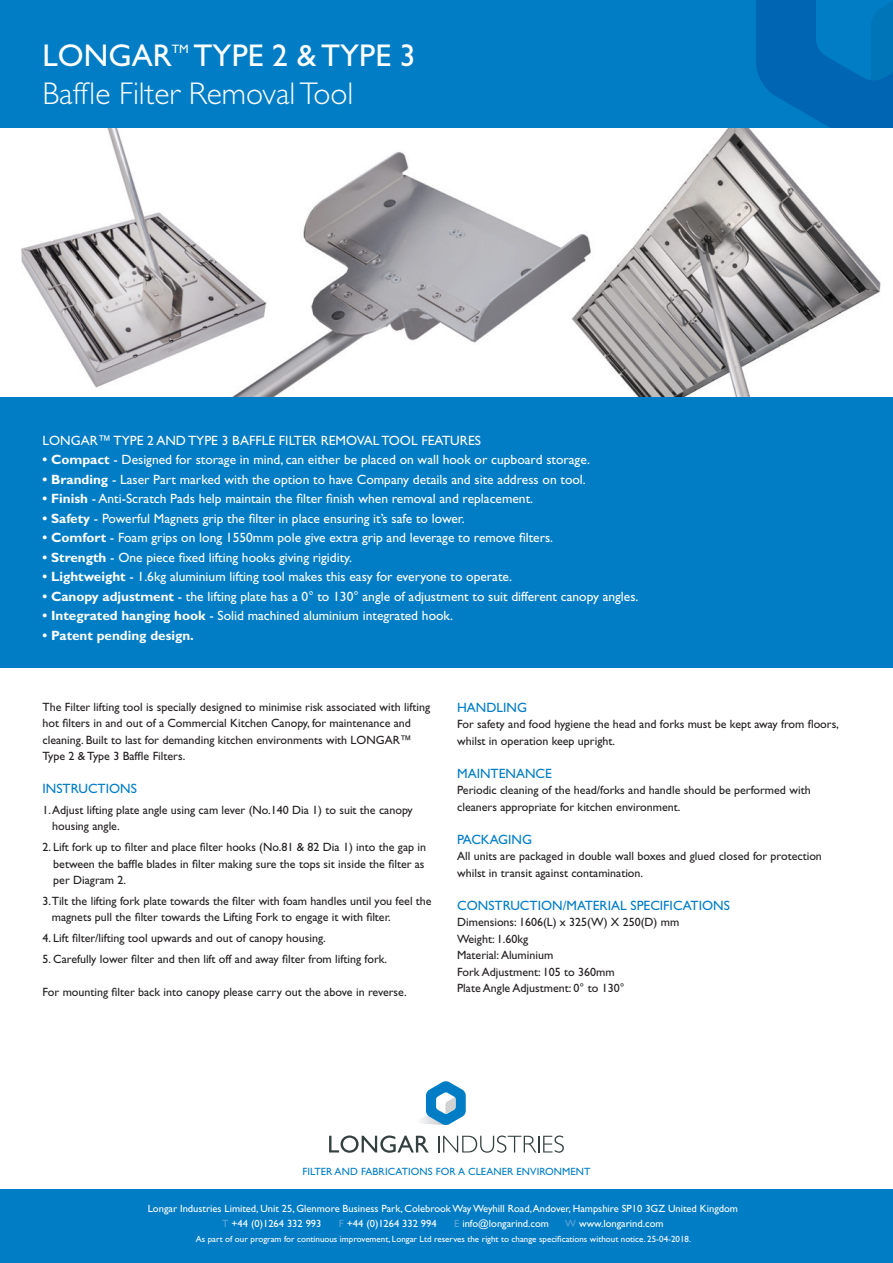
<style>
.page{position:relative;width:893px;height:1263px;background:#fff}
.page>*{position:absolute;margin:0;border:0;box-sizing:border-box;transform-origin:0 0}
.t1{font:300 31.5px "Gill Sans";color:#fff}
.t2{font:31.5px "Gill Sans";color:#fff}
.t3{font:13.5px "Gill Sans";color:#fff}
.t4{font:13.5px "Gill Sans";color:#007dc5}
.t5{font:700 13.5px "Gill Sans";color:#fff}
.t6{font:12.3px "Gill Sans";color:#fff}
.t7{font:12px/16.5px "Gill Sans";color:#231f20}
.t8{font:10.5px/15px "Gill Sans";color:#fff}
.t9{font:10.5px "Gill Sans";letter-spacing:.01em;color:#007dc5}
.t10{font:9px "Gill Sans";color:#fff}
.s1{font-weight:700}
.s2{color:#60a3d8}
</style>
<div class="page">
<img style="left:596px;top:128px;width:297px;height:270px">
<img style="left:273px;top:152px;width:323px;height:246px">
<img style="left:0;top:128px;width:273px;height:270px">
<div style="left:0;top:398px;width:893px;height:270px;background:#007dc5"></div>
<div style="left:0;top:0;width:893px;height:128px;background:#007dc5"></div>
<svg style="left:756px;top:0;width:137px;height:128px"></svg>
<svg style="left:421px;top:1081px;width:45px;height:44px"></svg>
<svg style="left:329px;top:1135px;width:100px;height:18px"></svg>
<svg style="left:438px;top:1135px;width:126px;height:18px"></svg>
<div style="left:0;top:1189px;width:893px;height:74px;background:#007dc5"></div>
<h1 class="t2" style="left:43px;top:37px;width:131px">LONGAR</h1>
<p class="t6" style="left:172px;top:42px;width:18px">TM</p>
<h1 class="t2" style="left:194px;top:37px;width:224px">TYPE 2 &amp; TYPE 3</h1>
<h1 class="t1" style="left:43px;top:76px;width:312px">Baffle Filter Removal Tool</h1>
<p class="t3" style="left:43px;top:433px;width:440px">LONGAR™ TYPE 2 AND TYPE 3 BAFFLE FILTER REMOVAL TOOL FEATURES</p>
<p class="t3" style="left:43px;top:452px;width:549px"><span class="s1">• Compact</span> - Designed for storage in mind, can either be placed on wall hook or cupboard storage.</p>
<p class="t3" style="left:43px;top:472px;width:545px"><span class="s1">• Branding</span> - Laser Part marked with the option to have Company details and site address on tool.</p>
<p class="t3" style="left:43px;top:491px;width:492px"><span class="s1">• Finish</span> - Anti-Scratch Pads help maintain the filter finish when removal and replacement.</p>
<p class="t3" style="left:43px;top:511px;width:424px"><span class="s1">• Safety</span> - Powerful Magnets grip the filter in place ensuring it’s safe to lower.</p>
<p class="t3" style="left:43px;top:530px;width:512px"><span class="s1">• Comfort</span> - Foam grips on long 1550mm pole give extra grip and leverage to remove filters.</p>
<p class="t3" style="left:43px;top:550px;width:311px"><span class="s1">• Strength</span> - One piece fixed lifting hooks giving rigidity.</p>
<p class="t3" style="left:43px;top:569px;width:471px"><span class="s1">• Lightweight</span> - 1.6kg aluminium lifting tool makes this easy for everyone to operate.</p>
<p class="t3" style="left:43px;top:589px;width:597px"><span class="s1">• Canopy adjustment</span> - the lifting plate has a 0° to 130° angle of adjustment to suit different canopy angles.</p>
<p class="t3" style="left:43px;top:608px;width:412px"><span class="s1">• Integrated hanging hook</span> - Solid machined aluminium integrated hook.</p>
<p class="t5" style="left:43px;top:627px;width:153px">• Patent pending design.</p>
<p class="t7" style="left:43px;top:698px;width:389px">The Filter lifting tool is specially designed to minimise risk associated with lifting hot filters in and out of a Commercial Kitchen Canopy, for maintenance and cleaning. Built to last for demanding kitchen environments with LONGAR™ Type 2 &amp; Type 3 Baffle Filters.</p>
<p class="t4" style="left:43px;top:781px;width:96px">INSTRUCTIONS</p>
<p class="t7" style="left:52px;top:802px;width:362px;text-indent:-10px">1. Adjust lifting plate angle using cam lever (No.140 Dia 1) to suit the canopy housing angle.</p>
<p class="t7" style="left:53px;top:839px;width:374px;text-indent:-11px">2. Lift fork up to filter and place filter hooks (No.81 &amp; 82 Dia 1) into the gap in between the baffle blades in filter making sure the tops sit inside the filter as per Diagram 2.</p>
<p class="t7" style="left:52px;top:893px;width:381px;text-indent:-9px">3.Tilt the lifting fork plate towards the filter with foam handles until you feel the magnets pull the filter towards the Lifting Fork to engage it with filter.</p>
<p class="t7" style="left:43px;top:930px;width:285px">4. Lift filter/lifting tool upwards and out of canopy housing.</p>
<p class="t7" style="left:43px;top:951px;width:346px">5. Carefully lower filter and then lift off and away filter from lifting fork.</p>
<p class="t7" style="left:43px;top:984px;width:366px">For mounting filter back into canopy please carry out the above in reverse.</p>
<p class="t4" style="left:457px;top:699px;width:72px">HANDLING</p>
<p class="t7" style="left:457px;top:716px;width:383px">For safety and food hygiene the head and forks must be kept away from floors, whilst in operation keep upright.</p>
<p class="t4" style="left:457px;top:765px;width:96px">MAINTENANCE</p>
<p class="t7" style="left:457px;top:782px;width:355px">Periodic cleaning of the head/forks and handle should be performed with cleaners appropriate for kitchen environment.</p>
<p class="t4" style="left:457px;top:831px;width:77px">PACKAGING</p>
<p class="t7" style="left:457px;top:848px;width:366px">All units are packaged in double wall boxes and glued closed for protection whilst in transit against contamination.</p>
<p class="t4" style="left:457px;top:897px;width:274px">CONSTRUCTION/MATERIAL SPECIFICATIONS</p>
<p class="t7" style="left:457px;top:914px;width:224px">Dimensions: 1606(L) x 325(W) X 250(D) mm<br>Weight: 1.60kg<br>Material: Aluminium<br>Fork Adjustment: 105 to 360mm<br>Plate Angle Adjustment: 0° to 130°</p>
<p class="t9" style="left:302px;top:1165px;width:290px">FILTER AND FABRICATIONS FOR A CLEANER ENVIRONMENT</p>
<p class="t8" style="left:222px;top:1201px;width:517px;text-indent:-74px">Longar Industries Limited, Unit 25, Glenmore Business Park, Colebrook Way Weyhill Road, Andover, Hampshire SP10 3GZ United Kingdom<br><span class="s2">T</span> +44 (0)1264 332 993</p>
<p class="t8" style="left:339px;top:1216px;width:99px"><span class="s2">F</span> +44 (0)1264 332 994</p>
<p class="t8" style="left:454px;top:1216px;width:96px"><span class="s2">E</span> info@longarind.com</p>
<p class="t8" style="left:565px;top:1216px;width:100px"><span class="s2">W</span> www.longarind.com</p>
<p class="t10" style="left:196px;top:1234px;width:497px">As part of our program for continuous improvement, Longar Ltd reserves the right to change specifications without notice. 25-04-2018.</p>
</div>
